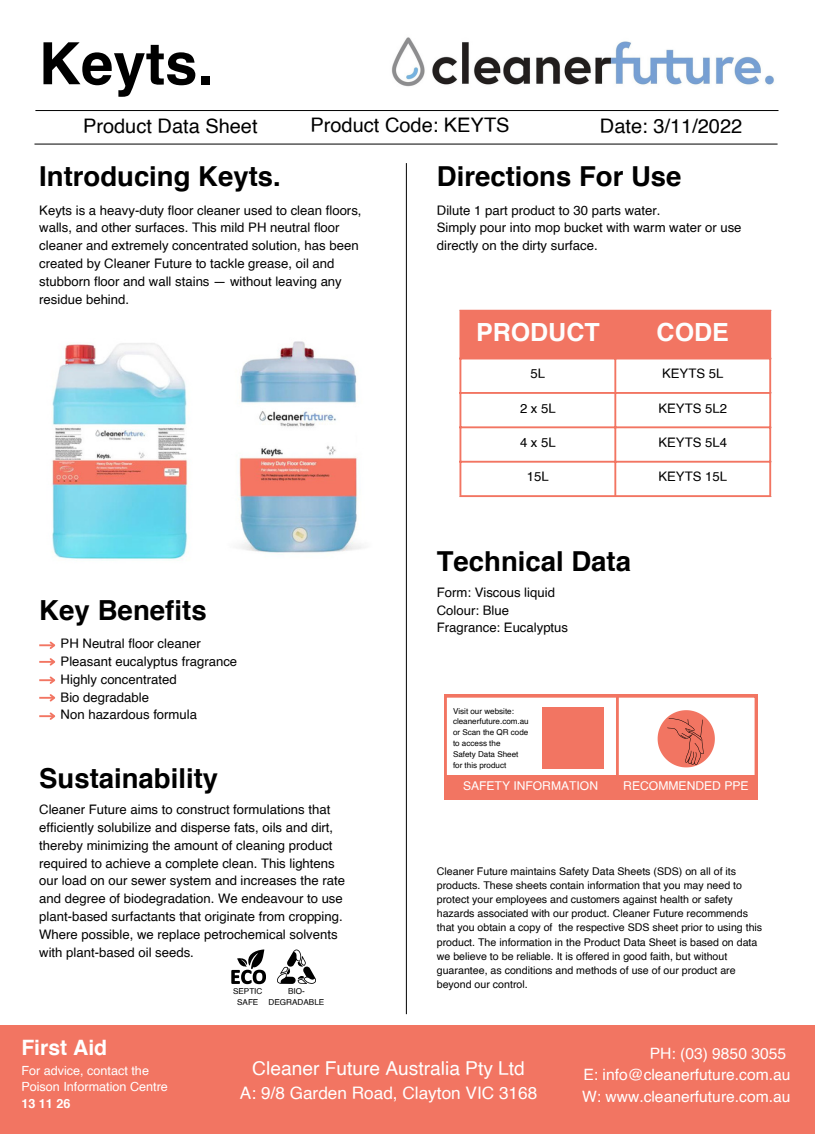
<style>
.page{position:relative;width:815px;height:1134px;background:#fff}
.page>*{position:absolute;margin:0;border:0;box-sizing:border-box;transform-origin:0 0}
.t1{font:700 58.25px "Helvetica";color:#000}
.t2{font:700 27.62px "Helvetica";color:#000}
.t3{font:700 27.5px "Helvetica";color:#000}
.t4{font:700 25px "Helvetica";color:#fdfefe}
.t5{font:700 21.12px "Helvetica";color:#fff}
.t6{font:20px "Helvetica";color:#000}
.t7{font:19.12px "Helvetica";color:#fff}
.t8{font:17.25px "Helvetica";color:#fff}
.t9{font:15.62px/21.6px "Helvetica";color:#fff}
.t10{font:13.12px/17.9px "Helvetica";color:#000}
.t11{font:12.62px/16.9px "Helvetica";color:#fff}
.t12{font:700 12.62px "Helvetica";color:#fff}
.t13{font:12.12px "Helvetica";color:#fff}
.t14{font:10.62px/14.1px "Helvetica";color:#000}
.t15{font:8.12px/10.8px "Helvetica";color:#000;text-align:center}
</style>
<div class="page">
<hr style="left:406px;top:163px;width:1px;height:851px;background:#000">
<div style="left:0;top:1025px;width:815px;height:108px;background:#f27562"></div>
<svg style="left:39px;top:641px;width:17px;height:8px"></svg>
<svg style="left:39px;top:658px;width:17px;height:8px"></svg>
<svg style="left:39px;top:694px;width:17px;height:8px"></svg>
<svg style="left:39px;top:712px;width:17px;height:8px"></svg>
<svg style="left:39px;top:676px;width:17px;height:8px"></svg>
<hr style="left:35px;top:110px;width:743px;height:1px;background:#000">
<img style="left:391px;top:37px;width:383px;height:50px">
<hr style="left:34px;top:144px;width:743px;height:1px;background:#000">
<div style="left:444px;top:774px;width:313px;height:25px;background:#f27562"></div>
<img style="left:52px;top:343px;width:136px;height:218px">
<img style="left:238px;top:341px;width:124px;height:212px">
<div style="left:461px;top:311px;width:308px;height:46px;background:#f27562"></div>
<hr style="left:459px;top:311px;width:2px;height:184px;background:#f27562">
<hr style="left:614px;top:311px;width:2px;height:184px;background:#f27562">
<hr style="left:769px;top:311px;width:2px;height:184px;background:#f27562">
<hr style="left:459px;top:310px;width:312px;height:1px;background:#f27562">
<hr style="left:459px;top:357px;width:312px;height:2px;background:#f27562">
<hr style="left:459px;top:392px;width:312px;height:2px;background:#f27562">
<hr style="left:459px;top:426px;width:312px;height:2px;background:#f27562">
<hr style="left:459px;top:461px;width:312px;height:1px;background:#f27562">
<hr style="left:459px;top:495px;width:312px;height:2px;background:#f27562">
<svg style="left:231px;top:949px;width:35px;height:35px"></svg>
<svg style="left:277px;top:949px;width:39px;height:35px"></svg>
<svg style="left:444px;top:695px;width:313px;height:80px"></svg>
<h1 class="t1" style="left:39px;top:39px;width:176px">Keyts.</h1>
<h3 class="t6" style="left:83px;top:118px;width:176px">Product Data Sheet</h3>
<h3 class="t6" style="left:310px;top:117px;width:200px">Product Code: KEYTS</h3>
<h3 class="t3" style="left:39px;top:165px;width:243px">Introducing Keyts.</h3>
<p class="t10" style="left:39px;top:202px;width:324px">Keyts is a heavy-duty floor cleaner used to clean floors, walls, and other surfaces. This mild PH neutral floor cleaner and extremely concentrated solution, has been created by Cleaner Future to tackle grease, oil and stubborn floor and wall stains — without leaving any residue behind.</p>
<h3 class="t6" style="left:600px;top:118px;width:144px">Date: 3/11/2022</h3>
<h3 class="t3" style="left:437px;top:165px;width:246px">Directions For Use</h3>
<p class="t10" style="left:437px;top:202px;width:306px">Dilute 1 part product to 30 parts water.<br>Simply pour into mop bucket with warm water or use directly on the dirty surface.</p>
<h2 class="t2" style="left:39px;top:599px;width:169px">Key Benefits</h2>
<p class="t10" style="left:61px;top:635px;width:178px">PH Neutral floor cleaner<br>Pleasant eucalyptus fragrance<br>Highly concentrated<br>Bio degradable<br>Non hazardous formula</p>
<h3 class="t3" style="left:39px;top:767px;width:180px">Sustainability</h3>
<p class="t10" style="left:39px;top:801px;width:307px">Cleaner Future aims to construct formulations that efficiently solubilize and disperse fats, oils and dirt, thereby minimizing the amount of cleaning product required to achieve a complete clean. This lightens our load on our sewer system and increases the rate and degree of biodegradation. We endeavour to use plant-based surfactants that originate from cropping.<br>Where possible, we replace petrochemical solvents with plant-based oil seeds.</p>
<p class="t15" style="left:233px;top:986px;width:31px">SEPTIC<br>SAFE</p>
<p class="t15" style="left:269px;top:986px;width:57px">BIO-<br>DEGRADABLE</p>
<h3 class="t4" style="left:476px;top:321px;width:125px">PRODUCT</h3>
<h3 class="t4" style="left:656px;top:321px;width:74px">CODE</h3>
<p class="t10" style="left:530px;top:366px;width:16px">5L</p>
<p class="t10" style="left:662px;top:366px;width:63px">KEYTS 5L</p>
<p class="t10" style="left:520px;top:400px;width:37px">2 x 5L</p>
<p class="t10" style="left:658px;top:400px;width:70px">KEYTS 5L2</p>
<p class="t10" style="left:520px;top:434px;width:37px">4 x 5L</p>
<p class="t10" style="left:658px;top:434px;width:70px">KEYTS 5L4</p>
<p class="t10" style="left:527px;top:469px;width:23px">15L</p>
<p class="t10" style="left:658px;top:469px;width:70px">KEYTS 15L</p>
<h3 class="t3" style="left:437px;top:549px;width:196px">Technical Data</h3>
<p class="t10" style="left:437px;top:584px;width:133px">Form: Viscous liquid<br>Colour: Blue<br>Fragrance: Eucalyptus</p>
<p class="t15" style="left:453px;top:706px;width:77px;text-align:left">Visit our website: cleanerfuture.com.au or Scan the QR code to access the<br>Safety Data Sheet for this product</p>
<p class="t13" style="left:463px;top:780px;width:137px">SAFETY INFORMATION</p>
<p class="t13" style="left:623px;top:780px;width:127px">RECOMMENDED PPE</p>
<p class="t14" style="left:437px;top:864px;width:327px">Cleaner Future maintains Safety Data Sheets (SDS) on all of its products. These sheets contain information that you may need to protect your employees and customers against health or safety hazards associated with our product. Cleaner Future recommends that you obtain a copy of the respective SDS sheet prior to using this product. The information in the Product Data Sheet is based on data we believe to be reliable. It is offered in good faith, but without guarantee, as conditions and methods of use of our product are beyond our control.</p>
<h3 class="t5" style="left:21px;top:1038px;width:87px">First Aid</h3>
<p class="t11" style="left:21px;top:1062px;width:148px">For advice, contact the<br>Poison Information Centre</p>
<p class="t12" style="left:21px;top:1098px;width:51px">13 11 26</p>
<h3 class="t7" style="left:252px;top:1060px;width:274px">Cleaner Future Australia Pty Ltd</h3>
<h3 class="t8" style="left:240px;top:1085px;width:299px">A: 9/8 Garden Road, Clayton VIC 3168</h3>
<p class="t9" style="left:582px;top:1043px;width:210px;text-indent:68px">PH: (03) 9850 3055<br>E: info@cleanerfuture.com.au<br>W: www.cleanerfuture.com.au</p>
</div>
